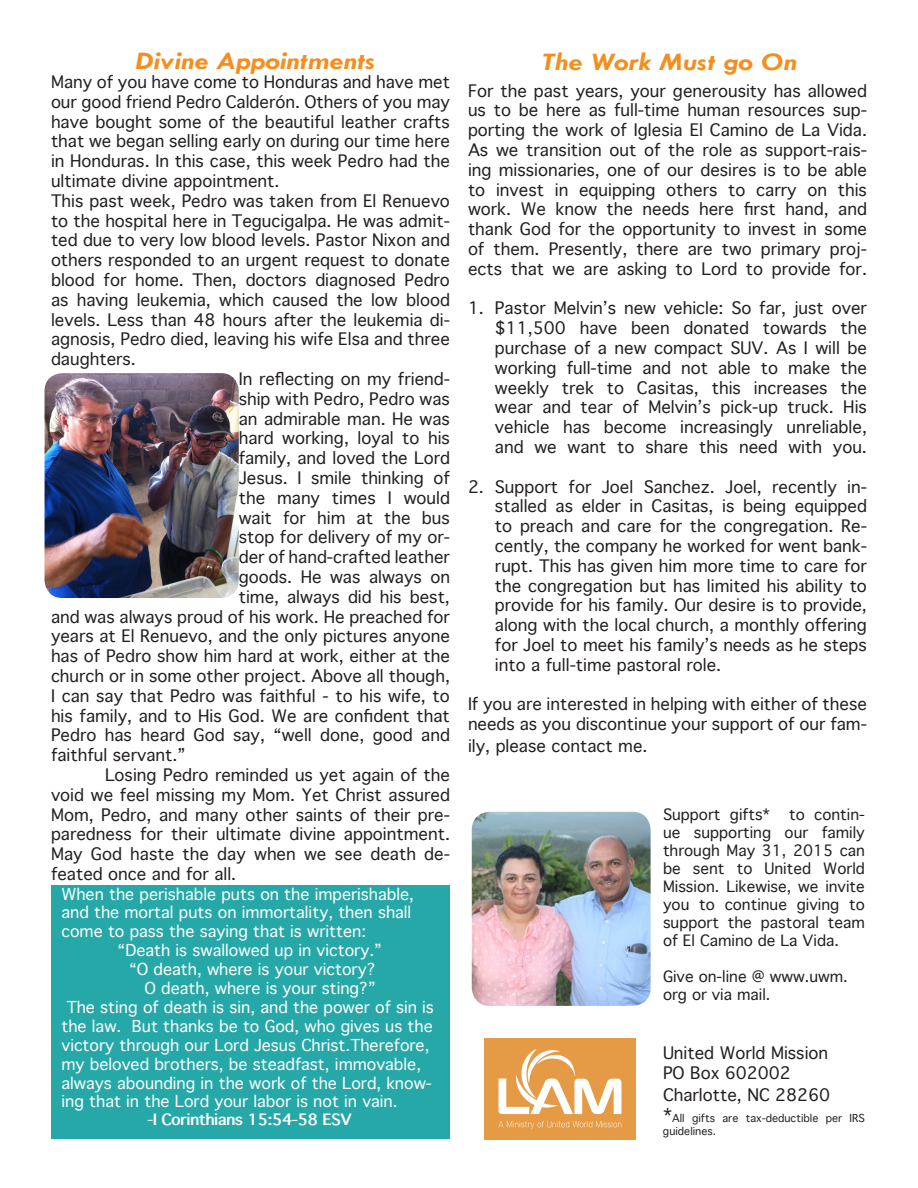
<style>
.page{position:relative;width:918px;height:1188px;background:#fff}
.page>*{position:absolute;margin:0;border:0;box-sizing:border-box;transform-origin:0 0}
.t1{font:italic 700 25.5px "Tw Cen";color:#f68e1e;scale:1.2 1}
.t2{font:16.5px/19.8px "Thonburi";color:#231f20;text-align:justify}
.t3{font:300 16.5px/19.8px "Thonburi";color:#231f20}
.t4{font:15.75px "Thonburi";color:#fff}
.t5{font:300 15px/18px "Thonburi";color:#231f20;text-align:justify}
.t6{font:700 15px "Thonburi";color:#fff}
.t7{font:300 10.5px/12.6px "Thonburi";color:#231f20}
.s1{font-weight:400}
.s2{font-size:18px}
</style>
<div class="page">
<img style="left:484px;top:1038px;width:152px;height:101px">
<img style="left:472px;top:812px;width:179px;height:194px">
<div style="left:51px;top:885px;width:399px;height:253px;background:#27a8a8"></div>
<img style="left:45px;top:373px;width:194px;height:225px">
<h1 class="t1" style="left:136px;top:45px;width:201px">Divine Appointments</h1>
<p class="t2" style="left:51px;top:72px;width:400px">Many of you have come to Honduras and have met</p>
<p class="t2" style="left:51px;top:92px;width:400px">our good friend Pedro Calderón. Others of you may</p>
<p class="t2" style="left:51px;top:112px;width:400px">have bought some of the beautiful leather crafts</p>
<p class="t2" style="left:51px;top:132px;width:401px">that we began selling early on during our time here</p>
<p class="t2" style="left:51px;top:152px;width:400px">in Honduras. In this case, this week Pedro had the</p>
<p class="t2" style="left:51px;top:171px;width:230px">ultimate divine appointment.</p>
<p class="t2" style="left:51px;top:191px;width:400px">This past week, Pedro was taken from El Renuevo</p>
<p class="t2" style="left:51px;top:211px;width:401px">to the hospital here in Tegucigalpa. He was admit-</p>
<p class="t2" style="left:51px;top:231px;width:400px">ted due to very low blood levels. Pastor Nixon and</p>
<p class="t2" style="left:51px;top:251px;width:400px">others responded to an urgent request to donate</p>
<p class="t2" style="left:51px;top:270px;width:400px">blood for home. Then, doctors diagnosed Pedro</p>
<p class="t2" style="left:51px;top:290px;width:401px">as having leukemia, which caused the low blood</p>
<p class="t2" style="left:51px;top:310px;width:400px">levels. Less than 48 hours after the leukemia di-</p>
<p class="t2" style="left:51px;top:330px;width:400px">agnosis, Pedro died, leaving his wife Elsa and three</p>
<p class="t2" style="left:51px;top:350px;width:86px">daughters.</p>
<p class="t2" style="left:239px;top:369px;width:213px">In reflecting on my friend-</p>
<p class="t2" style="left:239px;top:389px;width:213px">ship with Pedro, Pedro was</p>
<p class="t2" style="left:239px;top:409px;width:213px">an admirable man. He was</p>
<p class="t2" style="left:239px;top:429px;width:213px">hard working, loyal to his</p>
<p class="t2" style="left:239px;top:449px;width:213px">family, and loved the Lord</p>
<p class="t2" style="left:239px;top:468px;width:213px">Jesus. I smile thinking of</p>
<p class="t2" style="left:239px;top:488px;width:213px">the many times I would</p>
<p class="t2" style="left:239px;top:508px;width:213px">wait for him at the bus</p>
<p class="t2" style="left:239px;top:528px;width:213px">stop for delivery of my or-</p>
<p class="t2" style="left:239px;top:548px;width:213px">der of hand-crafted leather</p>
<p class="t2" style="left:239px;top:567px;width:213px">goods. He was always on</p>
<p class="t2" style="left:239px;top:587px;width:213px">time, always did his best,</p>
<p class="t2" style="left:51px;top:607px;width:400px">and was always proud of his work. He preached for</p>
<p class="t2" style="left:51px;top:627px;width:401px">years at El Renuevo, and the only pictures anyone</p>
<p class="t2" style="left:51px;top:647px;width:400px">has of Pedro show him hard at work, either at the</p>
<p class="t2" style="left:51px;top:666px;width:401px">church or in some other project. Above all though,</p>
<p class="t2" style="left:51px;top:686px;width:400px">I can say that Pedro was faithful - to his wife, to</p>
<p class="t2" style="left:51px;top:706px;width:400px">his family, and to His God. We are confident that</p>
<p class="t2" style="left:51px;top:726px;width:400px">Pedro has heard God say, “well done, good and</p>
<p class="t2" style="left:51px;top:746px;width:136px">faithful servant.”</p>
<p class="t2" style="left:105px;top:765px;width:346px">Losing Pedro reminded us yet again of the</p>
<p class="t2" style="left:51px;top:785px;width:400px">void we feel missing my Mom. Yet Christ assured</p>
<p class="t2" style="left:51px;top:805px;width:401px">Mom, Pedro, and many other saints of their pre-</p>
<p class="t2" style="left:51px;top:825px;width:401px">paredness for their ultimate divine appointment.</p>
<p class="t2" style="left:51px;top:845px;width:401px">May God haste the day when we see death de-</p>
<p class="t2" style="left:51px;top:864px;width:187px">feated once and for all.</p>
<p class="t4" style="left:62px;top:885px;width:354px">When the perishable puts on the imperishable,</p>
<p class="t4" style="left:62px;top:904px;width:351px">and the mortal puts on immortality, then shall</p>
<p class="t4" style="left:62px;top:923px;width:306px">come to pass the saying that is written:</p>
<p class="t4" style="left:118px;top:942px;width:266px">“Death is swallowed up in victory.”</p>
<p class="t4" style="left:129px;top:961px;width:248px">“O death, where is your victory?</p>
<p class="t4" style="left:145px;top:979px;width:233px">O death, where is your sting?”</p>
<p class="t4" style="left:67px;top:998px;width:369px">The sting of death is sin, and the power of sin is</p>
<p class="t4" style="left:61px;top:1017px;width:373px">the law. But thanks be to God, who gives us the</p>
<p class="t4" style="left:61px;top:1036px;width:369px">victory through our Lord Jesus Christ.Therefore,</p>
<p class="t4" style="left:61px;top:1055px;width:361px">my beloved brothers, be steadfast, immovable,</p>
<p class="t4" style="left:61px;top:1074px;width:372px">always abounding in the work of the Lord, know-</p>
<p class="t4" style="left:61px;top:1093px;width:338px">ing that in the Lord your labor is not in vain.</p>
<p class="t6" style="left:147px;top:1112px;width:206px"><span class="s1">-</span>I Corinthians 15:54-58 ESV</p>
<h1 class="t1" style="left:542px;top:47px;width:214px">The Work Must go On</h1>
<p class="t2" style="left:468px;top:81px;width:401px">For the past years, your generousity has allowed us to be here as full-time human resources sup&shy;porting the work of Iglesia El Camino de La Vida.<br>As we transition out of the role as support-rais&shy;ing missionaries, one of our desires is to be able to invest in equipping others to carry on this work. We know the needs here first hand, and thank God for the opportunity to invest in some of them. Presently, there are two primary proj&shy;ects that we are asking to Lord to provide for.</p>
<p class="t2" style="left:495px;top:299px;width:374px;text-indent:-27px">1. Pastor Melvin’s new vehicle: So far, just over $11,500 have been donated towards the purchase of a new compact SUV. As I will be working full-time and not able to make the weekly trek to Casitas, this increases the wear and tear of Melvin’s pick-up truck. His vehicle has become increasingly unreliable, and we want to share this need with you.</p>
<p class="t2" style="left:495px;top:477px;width:374px;text-indent:-27px">2. Support for Joel Sanchez. Joel, recently in&shy;stalled as elder in Casitas, is being equipped to preach and care for the congregation. Re&shy;cently, the company he worked for went bank&shy;rupt. This has given him more time to care for the congregation but has limited his ability to provide for his family. Our desire is to provide, along with the local church, a monthly offering for Joel to meet his family’s needs as he steps into a full-time pastoral role.</p>
<p class="t2" style="left:468px;top:695px;width:400px">If you are interested in helping with either of these needs as you discontinue your support of our fam-</p>
<p class="t2" style="left:468px;top:736px;width:181px">ily, please contact me.</p>
<p class="t5" style="left:663px;top:806px;width:109px">Support gifts*</p>
<p class="t5" style="left:663px;top:806px;width:203px;text-indent:126px">to contin&shy;ue supporting our family through May 31, 2015 can be sent to United World Mission. Likewise, we invite you to continue giving to support the pastoral team of El Camino de La Vida.</p>
<p class="t5" style="left:663px;top:968px;width:186px">Give on-line @ www.uwm. org or via mail.</p>
<p class="t3" style="left:663px;top:1044px;width:167px">United World Mission<br>PO Box 602002</p>
<p class="t3" style="left:663px;top:1085px;width:169px">Charlotte, NC 28260</p>
<p class="t7" style="left:663px;top:1112px;width:203px"><span class="s2">*</span>All gifts are tax-deductible per IRS guidelines.</p>
</div>
